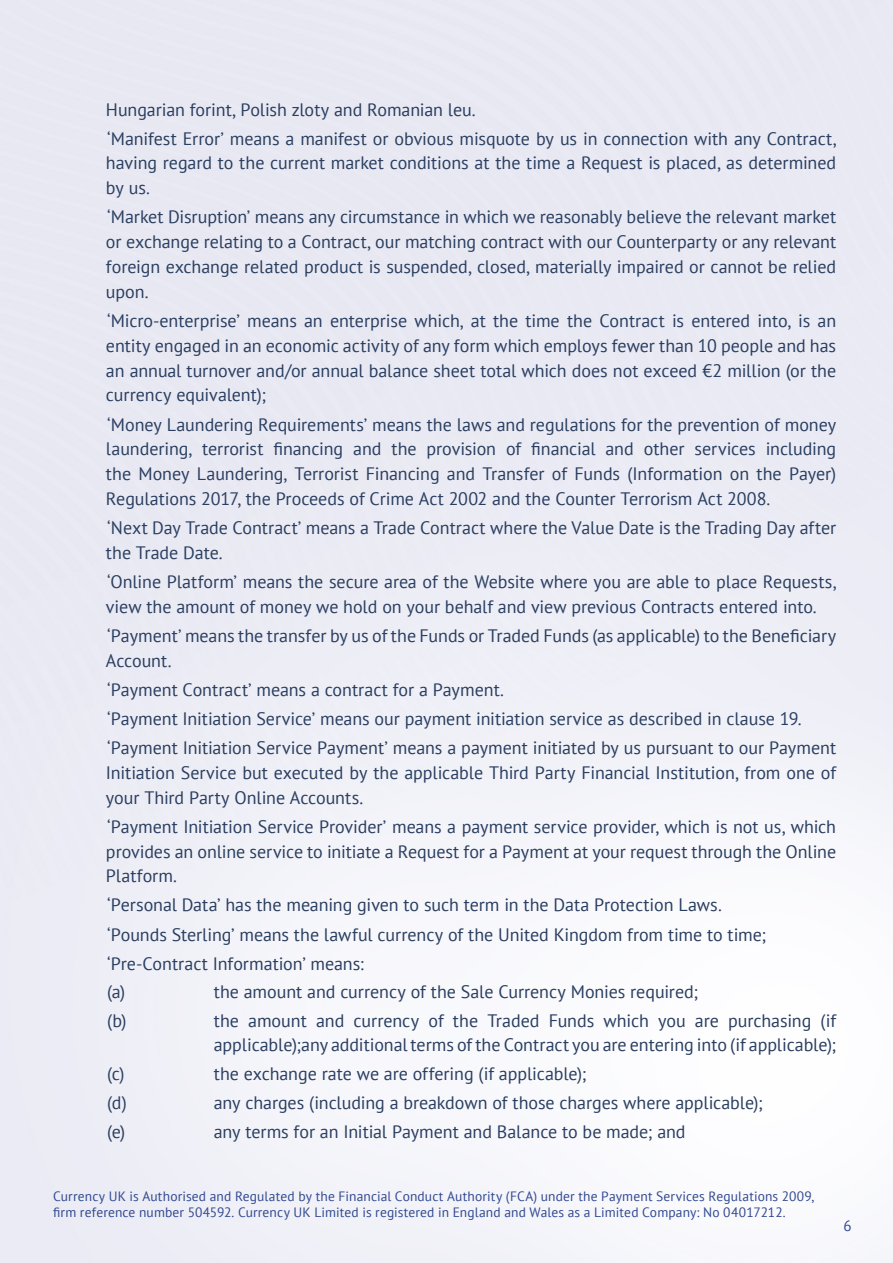
<style>
.page{position:relative;width:893px;height:1263px;background:#fff}
.page>*{position:absolute;margin:0;border:0;box-sizing:border-box;transform-origin:0 0}
.No_Spacing{font:18px/24.8px "PT Sans";letter-spacing:-.005em;color:#293e60;text-align:justify}
.t1{font:15px "PT Sans";color:#304891}
.t2{font:13.5px/16.2px "PT Sans";letter-spacing:.01em;color:#304891}
</style>
<div class="page">
<p class="No_Spacing" style="left:106px;top:96px;width:371px">Hungarian forint, Polish zloty and Romanian leu.</p>
<p class="No_Spacing" style="left:106px;top:126px;width:732px">‘Manifest Error’ means a manifest or obvious misquote by us in connection with any Contract, having regard to the current market conditions at the time a Request is placed, as determined by us.</p>
<p class="No_Spacing" style="left:106px;top:204px;width:732px">‘Market Disruption’ means any circumstance in which we reasonably believe the relevant market or exchange relating to a Contract, our matching contract with our Counterparty or any relevant foreign exchange related product is suspended, closed, materially impaired or cannot be relied upon.</p>
<p class="No_Spacing" style="left:106px;top:308px;width:732px">‘Micro-enterprise’ means an enterprise which, at the time the Contract is entered into, is an entity engaged in an economic activity of any form which employs fewer than 10 people and has an annual turnover and/or annual balance sheet total which does not exceed €2 million (or the currency equivalent);</p>
<p class="No_Spacing" style="left:106px;top:411px;width:732px">‘Money Laundering Requirements’ means the laws and regulations for the prevention of money laundering, terrorist financing and the provision of financial and other services including the Money Laundering, Terrorist Financing and Transfer of Funds (Information on the Payer)<br>Regulations 2017, the Proceeds of Crime Act 2002 and the Counter Terrorism Act 2008.</p>
<p class="No_Spacing" style="left:106px;top:515px;width:732px">‘Next Day Trade Contract’ means a Trade Contract where the Value Date is the Trading Day after the Trade Date.</p>
<p class="No_Spacing" style="left:106px;top:569px;width:732px">‘Online Platform’ means the secure area of the Website where you are able to place Requests, view the amount of money we hold on your behalf and view previous Contracts entered into.</p>
<p class="No_Spacing" style="left:106px;top:623px;width:732px">‘Payment’ means the transfer by us of the Funds or Traded Funds (as applicable) to the Beneficiary<br>Account.</p>
<p class="No_Spacing" style="left:107px;top:677px;width:398px">‘Payment Contract’ means a contract for a Payment.</p>
<p class="No_Spacing" style="left:107px;top:706px;width:696px">‘Payment Initiation Service’ means our payment initiation service as described in clause 19.</p>
<p class="No_Spacing" style="left:106px;top:735px;width:732px">‘Payment Initiation Service Payment’ means a payment initiated by us pursuant to our Payment Initiation Service but executed by the applicable Third Party Financial Institution, from one of your Third Party Online Accounts.</p>
<p class="No_Spacing" style="left:106px;top:813px;width:732px">‘Payment Initiation Service Provider’ means a payment service provider, which is not us, which provides an online service to initiate a Request for a Payment at your request through the Online Platform.</p>
<p class="No_Spacing" style="left:107px;top:892px;width:616px">‘Personal Data’ has the meaning given to such term in the Data Protection Laws.</p>
<p class="No_Spacing" style="left:107px;top:921px;width:660px">‘Pounds Sterling’ means the lawful currency of the United Kingdom from time to time;</p>
<p class="No_Spacing" style="left:107px;top:950px;width:258px">‘Pre-Contract Information’ means:</p>
<p class="No_Spacing" style="left:107px;top:979px;width:19px">(a)</p>
<p class="No_Spacing" style="left:214px;top:979px;width:486px">the amount and currency of the Sale Currency Monies required;</p>
<p class="No_Spacing" style="left:107px;top:1008px;width:21px">(b)</p>
<p class="No_Spacing" style="left:214px;top:1008px;width:624px">the amount and currency of the Traded Funds which you are purchasing (if applicable);any additional terms of the Contract you are entering into (if applicable);</p>
<p class="No_Spacing" style="left:107px;top:1061px;width:19px">(c)</p>
<p class="No_Spacing" style="left:214px;top:1061px;width:374px">the exchange rate we are offering (if applicable);</p>
<p class="No_Spacing" style="left:107px;top:1090px;width:21px">(d)</p>
<p class="No_Spacing" style="left:214px;top:1090px;width:550px">any charges (including a breakdown of those charges where applicable);</p>
<p class="No_Spacing" style="left:107px;top:1118px;width:20px">(e)</p>
<p class="No_Spacing" style="left:214px;top:1118px;width:473px">any terms for an Initial Payment and Balance to be made; and</p>
<p class="t2" style="left:53px;top:1187px;width:762px">Currency UK is Authorised and Regulated by the Financial Conduct Authority (FCA) under the Payment Services Regulations 2009, firm reference number 504592. Currency UK Limited is registered in England and Wales as a Limited Company: No 04017212.</p>
<p class="t1" style="left:843px;top:1216px;width:10px">6</p>
</div>
